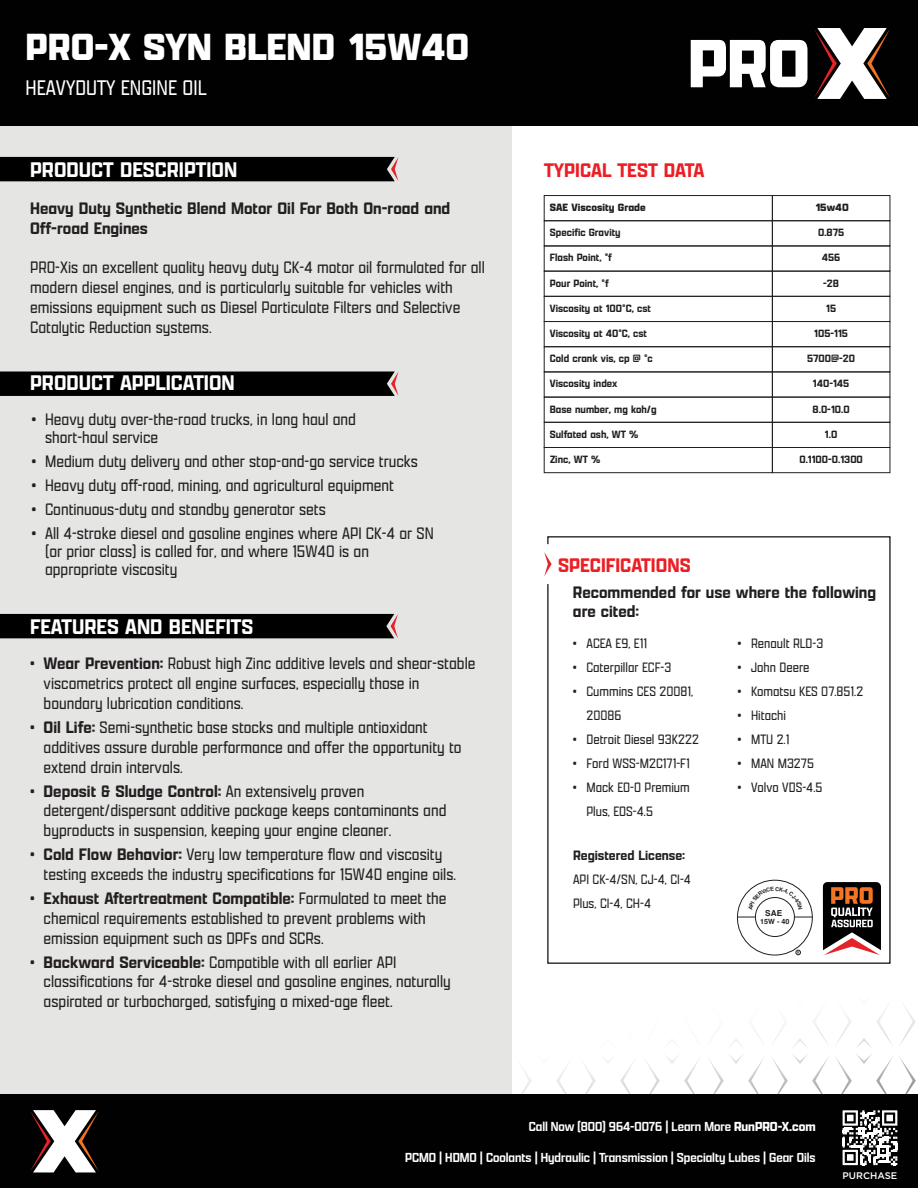
<style>
.page{position:relative;width:918px;height:1188px;background:#fff}
.page>*{position:absolute;margin:0;border:0;box-sizing:border-box;transform-origin:0 0}
.t1{font:900 72.9px "Apotek";color:#fff}
.t2{font:37.5px "PROX Bold";color:#fff}
.t3{font:21px "PROX Medium";color:#fff}
.t4{font:21px "PROX Light";color:#fff}
.t5{font:19.5px "PROX Medium";color:#ed1d24}
.t6{font:16.5px/19.8px "PROX Light";color:#231f20}
.t7{font:16.5px/19.8px "PROX Medium";color:#231f20}
.t8{font:500 13.95px/30.2px "Apotek";color:#fff;text-align:right}
.t9{font:13.5px/24px "PROX Light";color:#231f20}
.t10{font:13.5px "PROX Medium";color:#231f20}
.t11{font:10.5px "PROX Medium";color:#231f20}
.t12{font:10.5px "PROX Bold";color:#231f20}
.t13{font:500 9.6px "Gotham";color:#fff}
.t14{font:700 8.25px "Helvetica";color:#231f20}
.t15{font:700 7.2px "Helvetica";color:#231f20}
.s1{font-family:"PROX Medium"}
.s2{font-family:"PROX Light"}
.s3{font-weight:700}
</style>
<div class="page">
<div style="left:0;top:126px;width:512px;height:968px;background:#e5e5e4"></div>
<div style="left:0;top:0;width:918px;height:126px;background:#010101"></div>
<div style="left:0;top:372px;width:398px;height:24px;background:#000"></div>
<div style="left:0;top:614px;width:398px;height:24px;background:#000"></div>
<div style="left:0;top:157px;width:398px;height:24px;background:#000"></div>
<svg style="left:544px;top:552px;width:3px;height:24px"></svg>
<div style="left:544px;top:195px;width:229px;height:26px;border:1px solid #231f20"></div>
<div style="left:772px;top:195px;width:118px;height:26px;border:1px solid #231f20"></div>
<div style="left:544px;top:220px;width:229px;height:26px;border:1px solid #231f20"></div>
<div style="left:772px;top:220px;width:118px;height:26px;border:1px solid #231f20"></div>
<div style="left:544px;top:271px;width:229px;height:26px;border:1px solid #231f20"></div>
<div style="left:772px;top:271px;width:118px;height:26px;border:1px solid #231f20"></div>
<div style="left:544px;top:296px;width:229px;height:26px;border:1px solid #231f20"></div>
<div style="left:772px;top:296px;width:118px;height:26px;border:1px solid #231f20"></div>
<div style="left:544px;top:321px;width:229px;height:26px;border:1px solid #231f20"></div>
<div style="left:772px;top:321px;width:118px;height:26px;border:1px solid #231f20"></div>
<div style="left:544px;top:346px;width:229px;height:26px;border:1px solid #231f20"></div>
<div style="left:772px;top:346px;width:118px;height:26px;border:1px solid #231f20"></div>
<div style="left:544px;top:397px;width:229px;height:26px;border:1px solid #231f20"></div>
<div style="left:772px;top:397px;width:118px;height:26px;border:1px solid #231f20"></div>
<div style="left:544px;top:422px;width:229px;height:26px;border:1px solid #231f20"></div>
<div style="left:772px;top:422px;width:118px;height:26px;border:1px solid #231f20"></div>
<div style="left:544px;top:447px;width:229px;height:26px;border:1px solid #231f20"></div>
<div style="left:772px;top:447px;width:118px;height:26px;border:1px solid #231f20"></div>
<svg style="left:547px;top:536px;width:344px;height:428px"></svg>
<div style="left:0;top:1095px;width:918px;height:93px;background:#010101"></div>
<svg style="left:30px;top:1110px;width:69px;height:62px"></svg>
<svg style="left:843px;top:1110px;width:54px;height:55px"></svg>
<div style="left:755px;top:897px;width:40px;height:40px;border:1px solid #231f20;border-radius:50%"></div>
<div style="left:737px;top:880px;width:76px;height:75px;border:1px solid #231f20;border-radius:50%"></div>
<svg style="left:737px;top:917px;width:18px;height:1px"></svg>
<svg style="left:794px;top:917px;width:18px;height:1px"></svg>
<svg style="left:796px;top:950px;width:5px;height:5px"></svg>
<svg style="left:814px;top:28px;width:76px;height:71px"></svg>
<svg style="left:823px;top:882px;width:58px;height:73px"></svg>
<svg style="left:748px;top:887px;width:55px;height:23px"></svg>
<h2 class="t2" style="left:25px;top:28px;width:446px">PRO-X SYN BLEND 15W40</h2>
<p class="t4" style="left:25px;top:78px;width:182px">HEAVYDUTY ENGINE OIL</p>
<p class="t3" style="left:30px;top:159px;width:209px">PRODUCT DESCRIPTION</p>
<p class="t7" style="left:30px;top:198px;width:422px">Heavy Duty Synthetic Blend Motor Oil For Both On-road and<br>Off-road Engines</p>
<p class="t6" style="left:30px;top:258px;width:456px">PRO-Xis an excellent quality heavy duty CK-4 motor oil formulated for all modern diesel engines, and is particularly suitable for vehicles with emissions equipment such as Diesel Particulate Filters and Selective Catalytic Reduction systems.</p>
<p class="t3" style="left:30px;top:372px;width:206px">PRODUCT APPLICATION</p>
<p class="t6" style="left:45px;top:411px;width:313px;line-height:18px;text-indent:-13px">• Heavy duty over-the-road trucks, in long haul and short-haul service</p>
<p class="t6" style="left:32px;top:452px;width:388px">• Medium duty delivery and other stop-and-go service trucks</p>
<p class="t6" style="left:32px;top:476px;width:364px">• Heavy duty off-road, mining, and agricultural equipment</p>
<p class="t6" style="left:32px;top:500px;width:296px">• Continuous-duty and standby generator sets</p>
<p class="t6" style="left:45px;top:525px;width:390px;line-height:18px;text-indent:-13px">• All 4-stroke diesel and gasoline engines where API CK-4 or SN (or prior class) is called for, and where 15W40 is an appropriate viscosity</p>
<p class="t3" style="left:30px;top:616px;width:225px">FEATURES AND BENEFITS</p>
<p class="t6" style="left:44px;top:654px;width:433px;text-indent:-13px"><span class="s1">• Wear Prevention:</span> Robust high Zinc additive levels and shear-stable viscometrics protect all engine surfaces, especially those in boundary lubrication conditions.</p>
<p class="t6" style="left:44px;top:718px;width:420px;text-indent:-13px"><span class="s1">• Oil Life:</span> Semi-synthetic base stocks and multiple antioxidant additives assure durable performance and offer the opportunity to extend drain intervals.</p>
<p class="t7" style="left:30px;top:781px;width:336px">• Deposit &amp; Sludge Control: <span class="s2">An extensively proven</span></p>
<p class="t6" style="left:44px;top:801px;width:404px">detergent/dispersant additive package keeps contaminants and byproducts in suspension, keeping your engine cleaner.</p>
<p class="t6" style="left:44px;top:845px;width:414px;text-indent:-13px"><span class="s1">• Cold Flow Behavior:</span> Very low temperature flow and viscosity testing exceeds the industry specifications for 15W40 engine oils.</p>
<p class="t7" style="left:30px;top:889px;width:418px">• Exhaust Aftertreatment Compatible: <span class="s2">Formulated to meet the</span></p>
<p class="t6" style="left:44px;top:908px;width:384px">chemical requirements established to prevent problems with emission equipment such as DPFs and SCRs.</p>
<p class="t6" style="left:44px;top:952px;width:409px;text-indent:-13px"><span class="s1">• Backward Serviceable:</span> Compatible with all earlier API classifications for 4-stroke diesel and gasoline engines, naturally aspirated or turbocharged, satisfying a mixed-age fleet.</p>
<h1 class="t1" style="left:688px;top:18px;width:123px">PRO</h1>
<p class="t5" style="left:544px;top:160px;width:162px">TYPICAL TEST DATA</p>
<p class="t12" style="left:550px;top:202px;width:97px">SAE Viscosity Grade</p>
<p class="t11" style="left:550px;top:227px;width:72px">Specific Gravity</p>
<p class="t11" style="left:550px;top:252px;width:64px">Flash Point, °f</p>
<p class="t11" style="left:550px;top:278px;width:60px">Pour Point, °f</p>
<p class="t11" style="left:550px;top:303px;width:103px">Viscosity at 100°C, cst</p>
<p class="t11" style="left:550px;top:328px;width:99px">Viscosity at 40°C, cst</p>
<p class="t11" style="left:550px;top:353px;width:104px">Cold crank vis, cp @ °c</p>
<p class="t11" style="left:550px;top:378px;width:69px">Viscosity index</p>
<p class="t11" style="left:550px;top:404px;width:108px">Base number, mg koh/g</p>
<p class="t11" style="left:550px;top:429px;width:90px">Sulfated ash, WT %</p>
<p class="t11" style="left:550px;top:454px;width:52px">Zinc, WT %</p>
<p class="t12" style="left:815px;top:202px;width:35px">15w40</p>
<p class="t11" style="left:818px;top:227px;width:28px">0.875</p>
<p class="t11" style="left:822px;top:253px;width:20px">456</p>
<p class="t11" style="left:823px;top:278px;width:17px">-28</p>
<p class="t11" style="left:826px;top:303px;width:11px">15</p>
<p class="t11" style="left:814px;top:328px;width:35px">105-115</p>
<p class="t11" style="left:807px;top:353px;width:49px">5700@-20</p>
<p class="t11" style="left:813px;top:379px;width:38px">140-145</p>
<p class="t11" style="left:813px;top:404px;width:39px">8.0-10.0</p>
<p class="t11" style="left:825px;top:429px;width:14px">1.0</p>
<p class="t11" style="left:799px;top:454px;width:65px">0.1100-0.1300</p>
<p class="t5" style="left:558px;top:556px;width:134px">SPECIFICATIONS</p>
<p class="t7" style="left:573px;top:582px;width:305px">Recommended for use where the following are cited:</p>
<p class="t9" style="left:573px;top:631px;width:76px">• ACEA E9, E11</p>
<p class="t9" style="left:573px;top:655px;width:100px">• Caterpillar ECF-3</p>
<p class="t9" style="left:586px;top:679px;width:108px;text-indent:-14px">• Cummins CES 20081,<br>20086</p>
<p class="t9" style="left:573px;top:727px;width:128px">• Detroit Diesel 93K222</p>
<p class="t9" style="left:573px;top:751px;width:118px">• Ford WSS-M2C171-F1</p>
<p class="t9" style="left:586px;top:775px;width:105px;text-indent:-14px">• Mack EO-O Premium<br>Plus, EOS-4.5</p>
<p class="t10" style="left:573px;top:848px;width:114px">Registered License:</p>
<p class="t9" style="left:573px;top:867px;width:119px">API CK-4/SN, CJ-4, CI-4<br>Plus, CI-4, CH-4</p>
<p class="t9" style="left:738px;top:631px;width:87px">• Renault RLD-3</p>
<p class="t9" style="left:738px;top:655px;width:73px">• John Deere</p>
<p class="t9" style="left:738px;top:679px;width:127px">• Komatsu KES 07.851.2</p>
<p class="t9" style="left:738px;top:703px;width:50px">• Hitachi</p>
<p class="t9" style="left:738px;top:727px;width:53px">• MTU 2.1</p>
<p class="t9" style="left:738px;top:751px;width:78px">• MAN M3275</p>
<p class="t9" style="left:738px;top:775px;width:86px">• Volvo VDS-4.5</p>
<p class="t14" style="left:765px;top:908px;width:18px">SAE</p>
<p class="t15" style="left:760px;top:917px;width:31px">15W - 40</p>
<p class="t8" style="left:405px;top:1112px;width:412px">Call Now (800) 964-0076 | Learn More <span class="s3">RunPRO-X.com<br></span>PCMO | HDMO | Coolants | Hydraulic | Transmission | Specialty Lubes | Gear Oils</p>
<p class="t13" style="left:843px;top:1169px;width:56px">PURCHASE</p>
</div>
